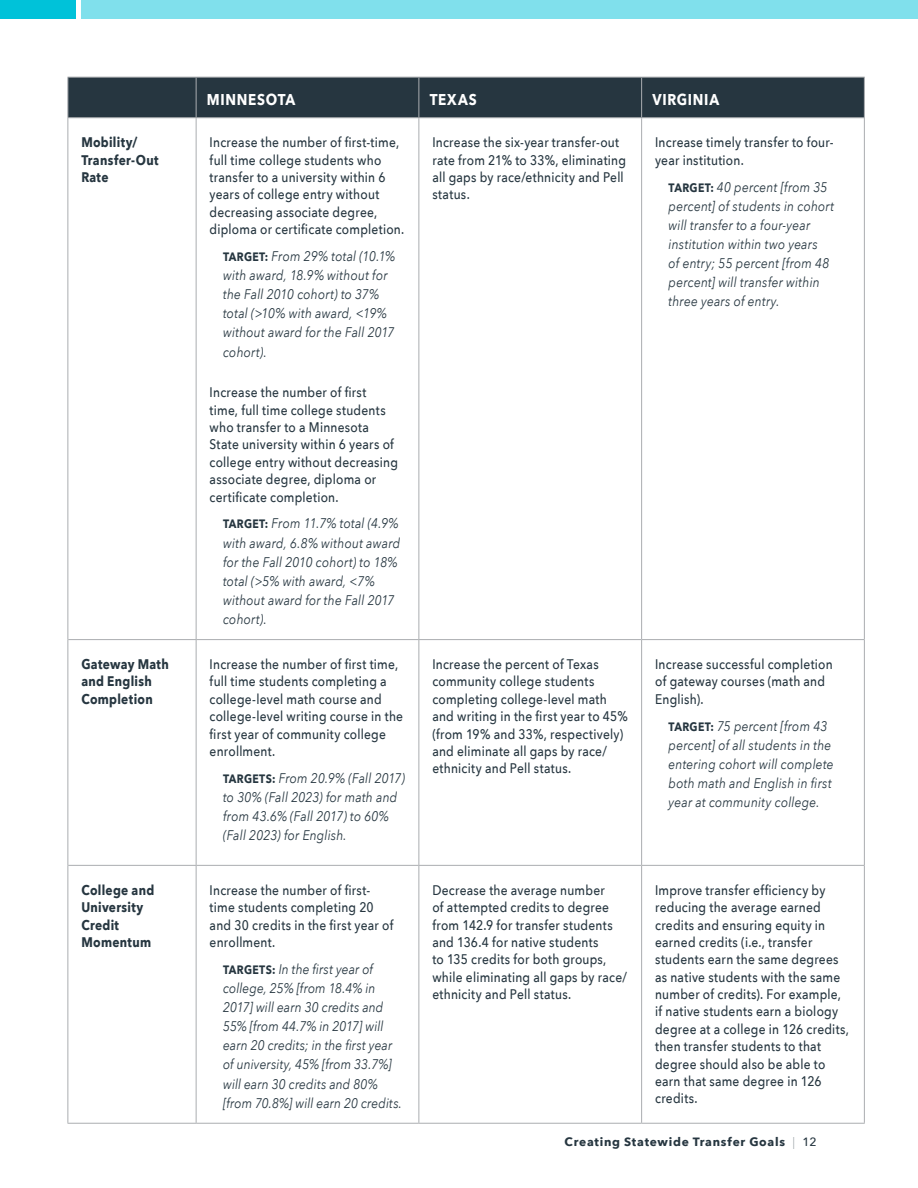
<style>
.page{position:relative;width:918px;height:1188px;background:#fff}
.page>*{position:absolute;margin:0;border:0;box-sizing:border-box;transform-origin:0 0}
.H4_UC{font:700 15.6px "Avenir Next";letter-spacing:.05em;color:#fff;scale:.86 1}
.table_text_SMALL{font:500 13.95px/17.4px "Avenir Next";letter-spacing:.02em;color:#263640;scale:.86 1}
.table_text_SMALL-2{font:italic 13.95px/19px "Avenir Next";letter-spacing:.015em;color:#263640;scale:.86 1}
.table_text_SMALL-3{font:700 13.95px/17.4px "Avenir Next";letter-spacing:.025em;color:#263640;scale:.86 1}
.t1{font:700 12px "Avenir Next";letter-spacing:.06em;color:#263640}
.s1{font-weight:700;font-style:normal;font-size:12.15px}
.s2{font-weight:200}
.s3{font-weight:500}
</style>
<div class="page">
<div style="left:69px;top:78px;width:795px;height:39px;background:#263640"></div>
<hr style="left:68px;top:118px;width:1px;height:522px;background:#aaadb0">
<hr style="left:196px;top:118px;width:1px;height:521px;background:#aaadb0">
<hr style="left:418px;top:118px;width:1px;height:521px;background:#aaadb0">
<hr style="left:641px;top:118px;width:1px;height:521px;background:#aaadb0">
<hr style="left:864px;top:118px;width:1px;height:522px;background:#aaadb0">
<hr style="left:68px;top:640px;width:1px;height:225px;background:#aaadb0">
<hr style="left:196px;top:640px;width:1px;height:225px;background:#aaadb0">
<hr style="left:418px;top:640px;width:1px;height:225px;background:#aaadb0">
<hr style="left:641px;top:640px;width:1px;height:225px;background:#aaadb0">
<hr style="left:864px;top:640px;width:1px;height:225px;background:#aaadb0">
<hr style="left:68px;top:865px;width:1px;height:258px;background:#aaadb0">
<hr style="left:196px;top:866px;width:1px;height:257px;background:#aaadb0">
<hr style="left:418px;top:866px;width:1px;height:257px;background:#aaadb0">
<hr style="left:641px;top:866px;width:1px;height:257px;background:#aaadb0">
<hr style="left:864px;top:865px;width:1px;height:258px;background:#aaadb0">
<hr style="left:68px;top:639px;width:128px;height:1px;background:#aaadb0">
<hr style="left:196px;top:639px;width:223px;height:1px;background:#aaadb0">
<hr style="left:419px;top:639px;width:223px;height:1px;background:#aaadb0">
<hr style="left:642px;top:639px;width:222px;height:1px;background:#aaadb0">
<hr style="left:68px;top:865px;width:128px;height:1px;background:#aaadb0">
<hr style="left:196px;top:865px;width:223px;height:1px;background:#aaadb0">
<hr style="left:419px;top:865px;width:223px;height:1px;background:#aaadb0">
<hr style="left:642px;top:865px;width:222px;height:1px;background:#aaadb0">
<hr style="left:68px;top:77px;width:128px;height:1px;background:#aaadb0">
<hr style="left:196px;top:77px;width:223px;height:1px;background:#aaadb0">
<hr style="left:419px;top:77px;width:223px;height:1px;background:#aaadb0">
<hr style="left:642px;top:77px;width:223px;height:1px;background:#aaadb0">
<hr style="left:68px;top:117px;width:128px;height:1px;background:#aaadb0">
<hr style="left:196px;top:117px;width:223px;height:1px;background:#aaadb0">
<hr style="left:419px;top:117px;width:223px;height:1px;background:#aaadb0">
<hr style="left:642px;top:117px;width:222px;height:1px;background:#aaadb0">
<hr style="left:68px;top:78px;width:1px;height:40px;background:#aaadb0">
<hr style="left:196px;top:78px;width:1px;height:39px;background:#aaadb0">
<hr style="left:418px;top:78px;width:1px;height:39px;background:#aaadb0">
<hr style="left:641px;top:78px;width:1px;height:39px;background:#aaadb0">
<hr style="left:864px;top:78px;width:1px;height:40px;background:#aaadb0">
<hr style="left:68px;top:1123px;width:128px;height:1px;background:#aaadb0">
<hr style="left:196px;top:1123px;width:223px;height:1px;background:#aaadb0">
<hr style="left:419px;top:1123px;width:223px;height:1px;background:#aaadb0">
<hr style="left:642px;top:1123px;width:223px;height:1px;background:#aaadb0">
<div style="left:0;top:0;width:77px;height:18px;background:#00c2d9"></div>
<div style="left:81px;top:0;width:837px;height:18px;background:#80e0ec"></div>
<p class="H4_UC" style="left:207px;top:86px;width:104px">MINNESOTA</p>
<p class="H4_UC" style="left:430px;top:86px;width:56px">TEXAS</p>
<p class="H4_UC" style="left:652px;top:86px;width:79px">VIRGINIA</p>
<p class="table_text_SMALL-3" style="left:81px;top:133px;width:91px">Mobility/<br>Transfer-Out<br>Rate</p>
<p class="table_text_SMALL" style="left:210px;top:133px;width:228px">Increase the number of first-time, full time college students who transfer to a university within 6 years of college entry without decreasing associate degree, diploma or certificate completion.</p>
<p class="table_text_SMALL-2" style="left:223px;top:246px;width:202px"><span class="s1">TARGET:</span> From 29% total (10.1% with award, 18.9% without for the Fall 2010 cohort) to 37% total (&gt;10% with award, &lt;19% without award for the Fall 2017 cohort).</p>
<p class="table_text_SMALL" style="left:210px;top:383px;width:221px">Increase the number of first time, full time college students who transfer to a Minnesota<br>State university within 6 years of college entry without decreasing associate degree, diploma or certificate completion.</p>
<p class="table_text_SMALL-2" style="left:223px;top:513px;width:208px"><span class="s1">TARGET:</span> From 11.7% total (4.9% with award, 6.8% without award for the Fall 2010 cohort) to 18% total (&gt;5% with award, &lt;7% without award for the Fall 2017 cohort).</p>
<p class="table_text_SMALL-3" style="left:81px;top:655px;width:103px">Gateway Math and English<br>Completion</p>
<p class="table_text_SMALL" style="left:210px;top:655px;width:227px">Increase the number of first time, full time students completing a college-level math course and college-level writing course in the first year of community college enrollment.</p>
<p class="table_text_SMALL-2" style="left:223px;top:768px;width:213px"><span class="s1">TARGETS:</span> From 20.9% (Fall 2017) to 30% (Fall 2023) for math and from 43.6% (Fall 2017) to 60% (Fall 2023) for English.</p>
<p class="table_text_SMALL-3" style="left:81px;top:881px;width:86px">College and<br>University<br>Credit<br>Momentum</p>
<p class="table_text_SMALL" style="left:210px;top:881px;width:215px">Increase the number of first&shy;time students completing 20 and 30 credits in the first year of enrollment.</p>
<p class="table_text_SMALL-2" style="left:223px;top:959px;width:210px"><span class="s1">TARGETS:</span> In the first year of college, 25% [from 18.4% in<br>2017] will earn 30 credits and<br>55% [from 44.7% in 2017] will earn 20 credits; in the first year of university, 45% [from 33.7%] will earn 30 credits and 80% [from 70.8%] will earn 20 credits.</p>
<p class="table_text_SMALL" style="left:432px;top:133px;width:227px">Increase the six-year transfer-out rate from 21% to 33%, eliminating all gaps by race/ethnicity and Pell status.</p>
<p class="table_text_SMALL" style="left:655px;top:133px;width:209px">Increase timely transfer to four&shy;year institution.</p>
<p class="table_text_SMALL-2" style="left:669px;top:177px;width:194px"><span class="s1">TARGET:</span> 40 percent [from 35 percent] of students in cohort will transfer to a four-year institution within two years<br>of entry; 55 percent [from 48 percent] will transfer within three years of entry.</p>
<p class="table_text_SMALL" style="left:432px;top:655px;width:229px">Increase the percent of Texas community college students completing college-level math and writing in the first year to 45% (from 19% and 33%, respectively) and eliminate all gaps by race/ ethnicity and Pell status.</p>
<p class="table_text_SMALL" style="left:655px;top:655px;width:208px">Increase successful completion of gateway courses (math and<br>English).</p>
<p class="table_text_SMALL-2" style="left:669px;top:716px;width:193px"><span class="s1">TARGET:</span> 75 percent [from 43 percent] of all students in the entering cohort will complete both math and English in first year at community college.</p>
<p class="table_text_SMALL" style="left:432px;top:881px;width:228px">Decrease the average number<br>of attempted credits to degree from 142.9 for transfer students and 136.4 for native students<br>to 135 credits for both groups, while eliminating all gaps by race/ ethnicity and Pell status.</p>
<p class="table_text_SMALL" style="left:655px;top:881px;width:227px">Improve transfer efficiency by reducing the average earned credits and ensuring equity in earned credits (i.e., transfer students earn the same degrees as native students with the same number of credits). For example, if native students earn a biology degree at a college in 126 credits, then transfer students to that degree should also be able to earn that same degree in 126 credits.</p>
<p class="t1" style="left:565px;top:1131px;width:254px">Creating Statewide Transfer Goals <span class="s2">|</span> <span class="s3">12</span></p>
</div>
